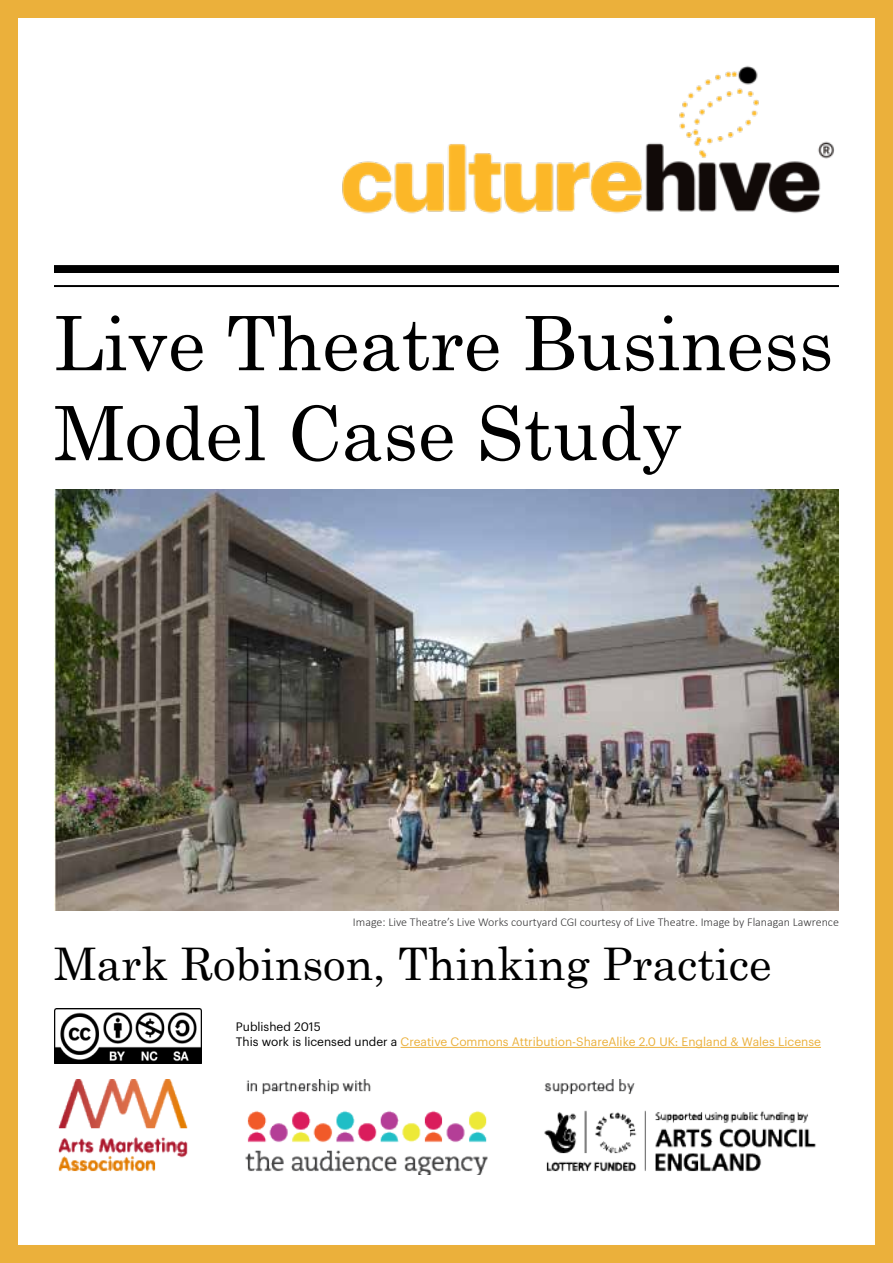
<style>
.page{position:relative;width:893px;height:1263px;background:#fff}
.page>*{position:absolute;margin:0;border:0;box-sizing:border-box;transform-origin:0 0}
.t1{font:75px/90px "Century";color:#000}
.t2{font:45px "Century";color:#000}
.t3{font:12px/14.4px "Graphik";color:#ebb03b}
.t4{font:300 12px "Calibri";color:#393839}
.s1{color:#000}
</style>
<div class="page">
<div style="left:0;top:0;width:893px;height:1263px;border:18px solid #ebb03b"></div>
<img style="left:58px;top:1079px;width:758px;height:96px">
<img style="left:342px;top:66px;width:492px;height:148px">
<div style="left:54px;top:265px;width:785px;height:8px;background:#000"></div>
<hr style="left:54px;top:285px;width:785px;height:2px;background:#000">
<img style="left:54px;top:1008px;width:148px;height:55px">
<hr style="left:401px;top:1047px;width:420px;height:1px;background:#ebb03b">
<img style="left:54px;top:489px;width:785px;height:422px">
<h1 class="t1" style="left:54px;top:292px;width:781px">Live Theatre Business<br>Model Case Study</h1>
<p class="t4" style="left:353px;top:915px;width:487px">Image: Live Theatre’s Live Works courtyard CGI courtesy of Live Theatre. Image by Flanagan Lawrence</p>
<h2 class="t2" style="left:54px;top:925px;width:719px">Mark Robinson, Thinking Practice</h2>
<p class="t3" style="left:236px;top:1019px;width:587px"><span class="s1">Published 2015<br>This work is licensed under a</span> Creative Commons Attribution-ShareAlike 2.0 UK: England &amp; Wales License</p>
</div>
